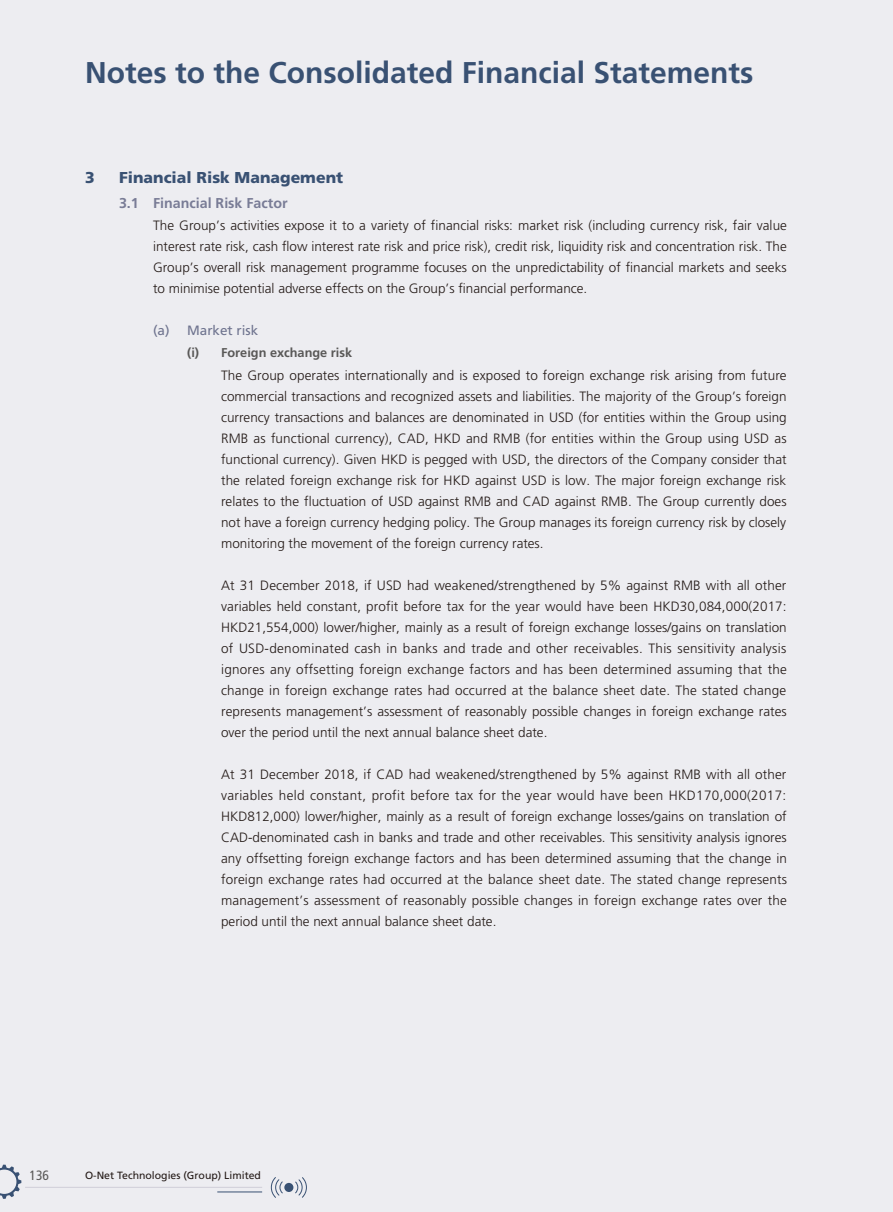
<style>
.page{position:relative;width:893px;height:1212px;background:#ededf1}
.page>*{position:absolute;margin:0;border:0;box-sizing:border-box;transform-origin:0 0}
.t1{font:700 30px "Frutiger LT Std";color:#395173}
.t2{font:900 15.75px "Frutiger LT Std";color:#395173}
.t3{font:700 14.25px "Frutiger LT Std";color:#797c96}
.t4{font:300 13.5px/21px "Frutiger LT Std";color:#231916;text-align:justify}
.t5{font:13.5px "Frutiger LT Std";color:#6f748f}
.t6{font:condensed 13.5px "Frutiger LT Std";color:#595857}
.t7{font:700 12.75px "Frutiger LT Std";color:#595857}
.t8{font:10.5px "Frutiger LT Std";color:#231916}
</style>
<div class="page">
<svg style="left:0;top:1165px;width:21px;height:34px"></svg>
<hr style="left:25px;top:1187px;width:237px;height:1px;background:#d0ced8">
<svg style="left:270px;top:1177px;width:37px;height:21px"></svg>
<div style="left:284px;top:1183px;width:9px;height:9px;background:#395173;border-radius:50%"></div>
<hr style="left:217px;top:1191px;width:45px;height:1px;background:#395173">
<h1 class="t1" style="left:85px;top:55px;width:670px">Notes to the Consolidated Financial Statements</h1>
<p class="t2" style="left:85px;top:168px;width:11px">3</p>
<p class="t2" style="left:119px;top:168px;width:226px">Financial Risk Management</p>
<p class="t3" style="left:119px;top:195px;width:170px">3.1 Financial Risk Factor</p>
<p class="t4" style="left:153px;top:215px;width:635px">The Group’s activities expose it to a variety of financial risks: market risk (including currency risk, fair value interest rate risk, cash flow interest rate risk and price risk), credit risk, liquidity risk and concentration risk. The Group’s overall risk management programme focuses on the unpredictability of financial markets and seeks to minimise potential adverse effects on the Group’s financial performance.</p>
<p class="t5" style="left:153px;top:322px;width:107px">(a) Market risk</p>
<p class="t7" style="left:187px;top:345px;width:167px">(i) Foreign exchange risk</p>
<p class="t4" style="left:221px;top:365px;width:567px">The Group operates internationally and is exposed to foreign exchange risk arising from future commercial transactions and recognized assets and liabilities. The majority of the Group’s foreign currency transactions and balances are denominated in USD (for entities within the Group using RMB as functional currency), CAD, HKD and RMB (for entities within the Group using USD as functional currency). Given HKD is pegged with USD, the directors of the Company consider that the related foreign exchange risk for HKD against USD is low. The major foreign exchange risk relates to the fluctuation of USD against RMB and CAD against RMB. The Group currently does not have a foreign currency hedging policy. The Group manages its foreign currency risk by closely monitoring the movement of the foreign currency rates.</p>
<p class="t4" style="left:221px;top:575px;width:567px">At 31 December 2018, if USD had weakened/strengthened by 5% against RMB with all other variables held constant, profit before tax for the year would have been HKD30,084,000(2017:<br>HKD21,554,000) lower/higher, mainly as a result of foreign exchange losses/gains on translation of USD-denominated cash in banks and trade and other receivables. This sensitivity analysis ignores any offsetting foreign exchange factors and has been determined assuming that the change in foreign exchange rates had occurred at the balance sheet date. The stated change represents management’s assessment of reasonably possible changes in foreign exchange rates over the period until the next annual balance sheet date.</p>
<p class="t4" style="left:221px;top:764px;width:567px">At 31 December 2018, if CAD had weakened/strengthened by 5% against RMB with all other variables held constant, profit before tax for the year would have been HKD170,000(2017:<br>HKD812,000) lower/higher, mainly as a result of foreign exchange losses/gains on translation of CAD-denominated cash in banks and trade and other receivables. This sensitivity analysis ignores any offsetting foreign exchange factors and has been determined assuming that the change in foreign exchange rates had occurred at the balance sheet date. The stated change represents management’s assessment of reasonably possible changes in foreign exchange rates over the period until the next annual balance sheet date.</p>
<p class="t6" style="left:30px;top:1167px;width:21px">136</p>
<p class="t8" style="left:85px;top:1169px;width:177px">O-Net Technologies (Group) Limited</p>
</div>
